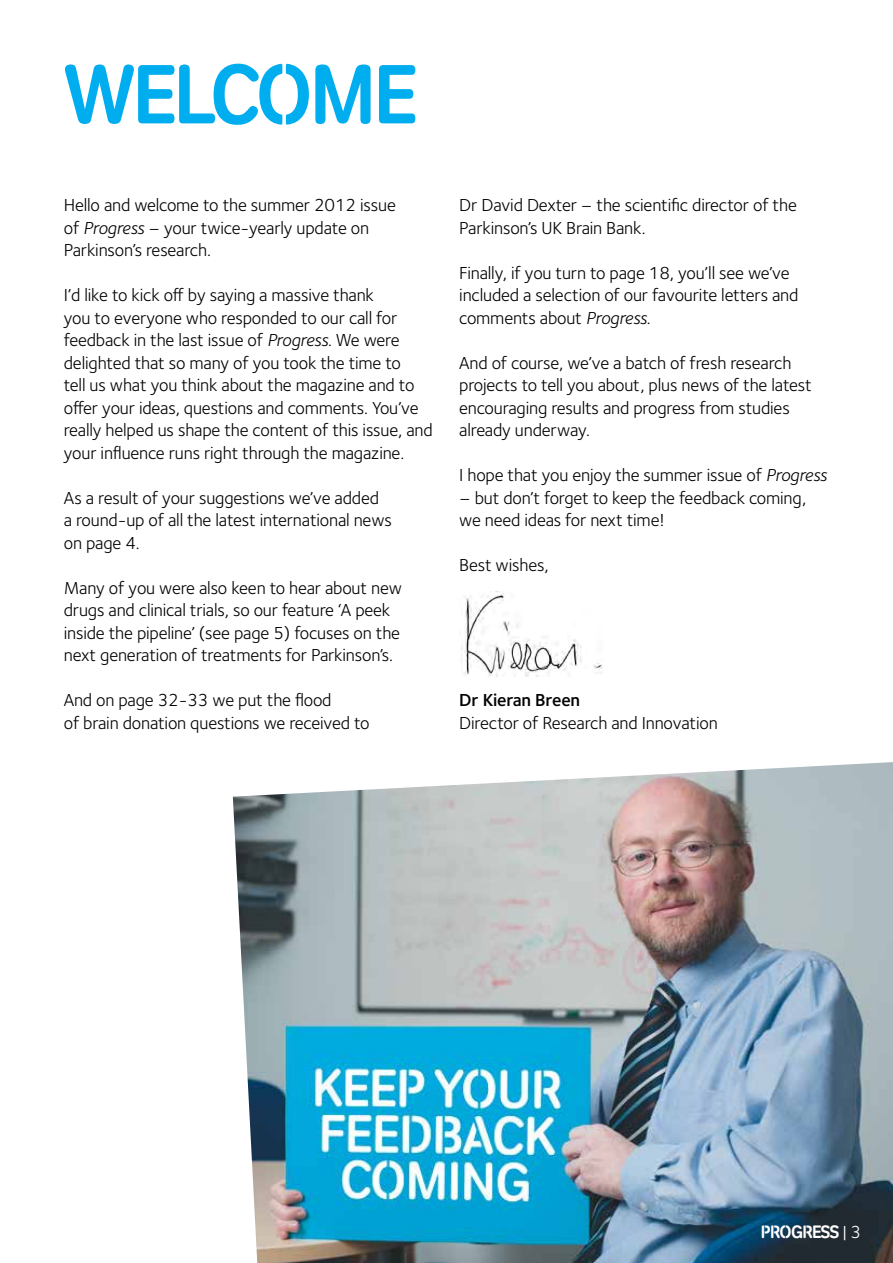
<style>
.page{position:relative;width:893px;height:1263px;background:#fff}
.page>*{position:absolute;margin:0;border:0;box-sizing:border-box;transform-origin:0 0}
.t1{font:84px "Parkinsons UK Stencil";letter-spacing:-.03em;color:#00aeef}
.t2{font:18px/22.5px "Foundry Sterling";letter-spacing:-.01em;color:#000}
.t3{font:600 18px "Foundry Sterling";letter-spacing:-.01em;color:#000}
.t4{font:18px "Parkinsons UK Stencil";letter-spacing:-.03em;color:#fff}
.s1{font-style:italic}
.s2{font-family:"Foundry Sterling"}
</style>
<div class="page">
<img style="left:233px;top:762px;width:660px;height:501px">
<img style="left:461px;top:591px;width:142px;height:85px">
<h1 class="t1" style="left:64px;top:43px;width:355px">WELCOME</h1>
<p class="t2" style="left:64px;top:194px;width:334px">Hello and welcome to the summer 2012 issue of <span class="s1">Progress</span> – your twice-yearly update on<br>Parkinson’s research.</p>
<p class="t2" style="left:64px;top:284px;width:370px">I’d like to kick off by saying a massive thank<br>you to everyone who responded to our call for feedback in the last issue of <span class="s1">Progress</span>. We were delighted that so many of you took the time to<br>tell us what you think about the magazine and to offer your ideas, questions and comments. You’ve really helped us shape the content of this issue, and your influence runs right through the magazine.</p>
<p class="t2" style="left:64px;top:487px;width:330px">As a result of your suggestions we’ve added a round-up of all the latest international news on page 4.</p>
<p class="t2" style="left:64px;top:577px;width:340px">Many of you were also keen to hear about new drugs and clinical trials, so our feature ‘A peek inside the pipeline’ (see page 5) focuses on the next generation of treatments for Parkinson’s.</p>
<p class="t2" style="left:64px;top:689px;width:307px">And on page 32-33 we put the flood<br>of brain donation questions we received to</p>
<p class="t2" style="left:459px;top:194px;width:339px">Dr David Dexter – the scientific director of the<br>Parkinson’s UK Brain Bank.</p>
<p class="t2" style="left:459px;top:262px;width:341px">Finally, if you turn to page 18, you’ll see we’ve included a selection of our favourite letters and comments about <span class="s1">Progress</span>.</p>
<p class="t2" style="left:459px;top:352px;width:354px">And of course, we’ve a batch of fresh research projects to tell you about, plus news of the latest encouraging results and progress from studies already underway.</p>
<p class="t2" style="left:459px;top:464px;width:369px">I hope that you enjoy the summer issue of <span class="s1">Progress</span></p>
<p class="t2" style="left:459px;top:487px;width:348px">– but don’t forget to keep the feedback coming, we need ideas for next time!</p>
<p class="t2" style="left:459px;top:554px;width:91px">Best wishes,</p>
<p class="t3" style="left:459px;top:689px;width:122px">Dr Kieran Breen</p>
<p class="t2" style="left:459px;top:712px;width:260px">Director of Research and Innovation</p>
<p class="t4" style="left:761px;top:1221px;width:102px">PROGRESS <span class="s2">| 3</span></p>
</div>
